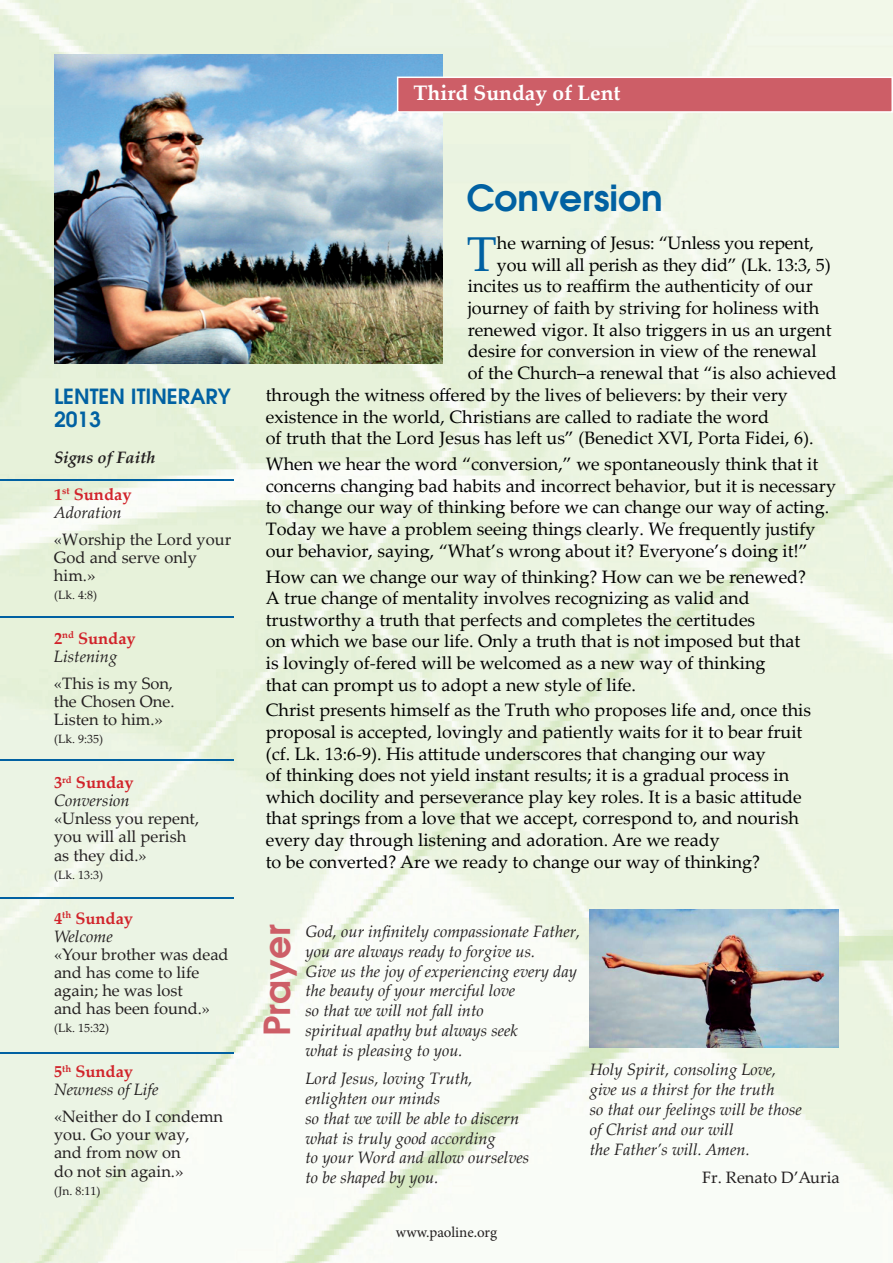
<style>
.page{position:relative;width:893px;height:1263px;background:#fff}
.page>*{position:absolute;margin:0;border:0;box-sizing:border-box;transform-origin:0 0}
.t1{font:49.05px "Palatino Linotype";color:#0161a2}
.t2{font:600 36px "Avant Garde";color:#0161a2}
.t3{font:600 36px "Avant Garde";color:#cd5e67}
.t4{font:600 21px/23.1px "Avant Garde";color:#0161a2}
.t5{font:700 21px "Palatino Linotype";color:#fff}
.t6{font:18px/21.6px "Palatino Linotype";color:#000}
.t7{font:italic 16.5px/19.8px "Palatino Linotype";color:#231f20}
.t8{font:16.5px/18.1px "Palatino Linotype";color:#231f20}
.t9{font:italic 700 16.5px/36.3px "Palatino Linotype";color:#231f20}
.t10{font:15px "Minion Pro";color:#231f20}
.t11{font:12px "Palatino Linotype";color:#231f20}
.s1{font-style:normal;color:#d1232a}
.s2{font-style:italic}
.s3{color:#1a1a1c}
.s4{font-weight:700;font-style:normal;color:#d1232a}
.s5{font-weight:700;color:#d1232a}
</style>
<div class="page">
<img style="left:0;top:0;width:893px;height:1263px">
<img style="left:54px;top:54px;width:389px;height:309px">
<div style="left:398px;top:77px;width:494px;height:35px;background:#cd5e67"></div>
<div style="left:397px;top:77px;width:496px;height:36px;border:2px solid #fff"></div>
<img style="left:590px;top:910px;width:248px;height:137px">
<hr style="left:1px;top:479px;width:233px;height:2px;background:#0161a2">
<hr style="left:1px;top:615px;width:233px;height:2px;background:#0161a2">
<hr style="left:0;top:759px;width:233px;height:2px;background:#0161a2">
<hr style="left:0;top:897px;width:233px;height:2px;background:#0161a2">
<hr style="left:0;top:1052px;width:233px;height:1px;background:#0161a2">
<p class="t4" style="left:54px;top:385px;width:178px">LENTEN ITINERARY<br>2013</p>
<p class="t9" style="left:54px;top:439px;width:103px">Signs of Faith<br><span class="s1">1</span><sup>st</sup> <span class="s1">Sunday</span></p>
<p class="t8" style="left:54px;top:498px;width:179px;line-height:26.7px"><span class="s2">Adoration<br></span><span class="s3">«</span>Worship the Lord your</p>
<p class="t8" style="left:54px;top:547px;width:144px">God and serve only him.»</p>
<p class="t11" style="left:54px;top:586px;width:44px">(Lk. 4:8)</p>
<p class="t7" style="left:54px;top:628px;width:83px;line-height:18.1px"><span class="s4">2</span><sup>nd</sup> <span class="s4">Sunday<br></span>Listening</p>
<p class="t8" style="left:54px;top:673px;width:122px;text-align:justify"><span class="s3">«</span>This is my Son, the Chosen One.<br>Listen to him.»</p>
<p class="t11" style="left:54px;top:730px;width:50px">(Lk. 9:35)</p>
<p class="t8" style="left:54px;top:773px;width:147px"><span class="s5">3</span><sup>rd</sup> <span class="s5">Sunday<br></span><span class="s2">Conversion<br></span><span class="s3">«</span>Unless you repent, you will all perish as they did.»</p>
<p class="t11" style="left:54px;top:866px;width:50px">(Lk. 13:3)</p>
<p class="t8" style="left:54px;top:908px;width:176px"><span class="s5">4</span><sup>th</sup> <span class="s5">Sunday<br></span><span class="s2">Welcome<br></span><span class="s3">«</span>Your brother was dead and has come to life again; he was lost<br>and has been found.»</p>
<p class="t11" style="left:54px;top:1020px;width:56px">(Lk. 15:32)</p>
<p class="t7" style="left:54px;top:1062px;width:106px;line-height:18.1px"><span class="s4">5</span><sup>th</sup> <span class="s4">Sunday<br></span>Newness of Life</p>
<p class="t8" style="left:54px;top:1107px;width:171px"><span class="s3">«</span>Neither do I condemn you. Go your way,<br>and from now on<br>do not sin again.»</p>
<p class="t11" style="left:54px;top:1182px;width:48px">(Jn. 8:11)</p>
<p class="t5" style="left:414px;top:78px;width:208px">Third Sunday of Lent</p>
<h2 class="t2" style="left:466px;top:173px;width:198px">CONVERSION</h2>
<h1 class="t1" style="left:467px;top:219px;width:32px">T</h1>
<p class="t6" style="left:497px;top:232px;width:318px">he warning of Jesus: “Unless you repent,</p>
<p class="t6" style="left:497px;top:253px;width:335px">you will all perish as they did” (Lk. 13:3, 5)</p>
<p class="t6" style="left:468px;top:275px;width:347px">incites us to reaffirm the authenticity of our</p>
<p class="t6" style="left:468px;top:296px;width:353px">journey of faith by striving for holiness with</p>
<p class="t6" style="left:468px;top:318px;width:365px">renewed vigor. It also triggers in us an urgent</p>
<p class="t6" style="left:468px;top:340px;width:350px">desire for conversion in view of the renewal</p>
<p class="t6" style="left:468px;top:361px;width:371px">of the Church–a renewal that “is also achieved</p>
<p class="t6" style="left:266px;top:384px;width:524px">through the witness offered by the lives of believers: by their very</p>
<p class="t6" style="left:266px;top:405px;width:505px">existence in the world, Christians are called to radiate the word</p>
<p class="t6" style="left:266px;top:427px;width:549px">of truth that the Lord Jesus has left us” (Benedict XVI, Porta Fidei, 6).</p>
<p class="t6" style="left:266px;top:453px;width:572px">When we hear the word “conversion,” we spontaneously think that it concerns changing bad habits and incorrect behavior, but it is necessary to change our way of thinking before we can change our way of acting.<br>Today we have a problem seeing things clearly. We frequently justify our behavior, saying, “What’s wrong about it? Everyone’s doing it!”</p>
<p class="t6" style="left:266px;top:565px;width:542px">How can we change our way of thinking? How can we be renewed?<br>A true change of mentality involves recognizing as valid and trustworthy a truth that perfects and completes the certitudes<br>on which we base our life. Only a truth that is not imposed but that is lovingly of-fered will be welcomed as a new way of thinking<br>that can prompt us to adopt a new style of life.</p>
<p class="t6" style="left:266px;top:699px;width:547px">Christ presents himself as the Truth who proposes life and, once this proposal is accepted, lovingly and patiently waits for it to bear fruit (cf. Lk. 13:6-9). His attitude underscores that changing our way<br>of thinking does not yield instant results; it is a gradual process in which docility and perseverance play key roles. It is a basic attitude that springs from a love that we accept, correspond to, and nourish every day through listening and adoration. Are we ready<br>to be converted? Are we ready to change our way of thinking?</p>
<h2 class="t3" style="left:253px;top:1036px;width:112px;rotate:-90deg">PRAYER</h2>
<p class="t7" style="left:305px;top:921px;width:276px">God, our infinitely compassionate Father, you are always ready to forgive us.<br>Give us the joy of experiencing every day the beauty of your merciful love<br>so that we will not fall into<br>spiritual apathy but always seek<br>what is pleasing to you.</p>
<p class="t7" style="left:305px;top:1068px;width:225px">Lord Jesus, loving Truth, enlighten our minds<br>so that we will be able to discern what is truly good according<br>to your Word and allow ourselves to be shaped by you.</p>
<p class="t7" style="left:590px;top:1059px;width:214px">Holy Spirit, consoling Love, give us a thirst for the truth<br>so that our feelings will be those of Christ and our will<br>the Father’s will. Amen.</p>
<p class="t8" style="left:702px;top:1168px;width:139px">Fr. Renato D’Auria</p>
<p class="t10" style="left:396px;top:1222px;width:103px">www.paoline.org</p>
</div>
